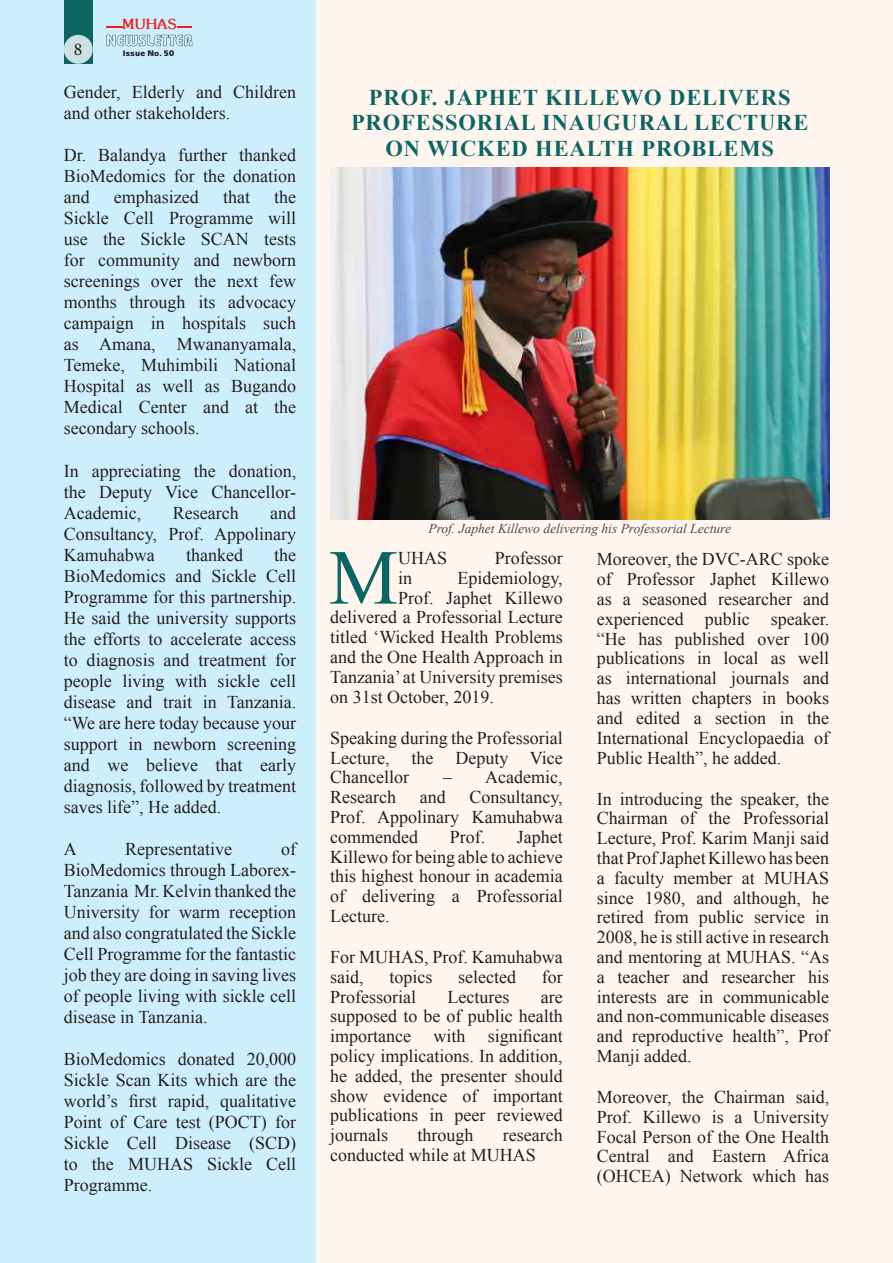
<style>
.page{position:relative;width:893px;height:1263px;background:#fff}
.page>*{position:absolute;margin:0;border:0;box-sizing:border-box;transform-origin:0 0}
.t1{font:77.85px "Times New Roman";color:#0c6562}
.t2{font:700 22.5px/25.5px "Times New Roman";letter-spacing:.04em;color:#0c6562;text-align:center}
.t3{font:18px/21px "Times New Roman";color:#231f20;text-align:justify}
.t4{font:18px "Minion Pro";color:#231f20}
.t5{font:700 13.8px "Souvenir";color:#ee1d23}
.t6{font:italic 13.5px "Times New Roman";color:#4b4c4d}
.t7{font:900 7.5px "Mixage";color:#231f20}
</style>
<div class="page">
<div style="left:0;top:0;width:316px;height:1263px;background:#cdeffb"></div>
<svg style="left:106px;top:35px;width:86px;height:11px"></svg>
<svg style="left:106px;top:27px;width:17px;height:1px"></svg>
<svg style="left:177px;top:27px;width:15px;height:1px"></svg>
<div style="left:316px;top:0;width:577px;height:1263px;background:#fef4ea"></div>
<div style="left:64px;top:0;width:29px;height:64px;background:#0c6562"></div>
<div style="left:64px;top:35px;width:29px;height:29px;background:#cee0df;border-radius:50%"></div>
<img style="left:330px;top:167px;width:499px;height:352px">
<p class="t5" style="left:122px;top:15px;width:56px">MUHAS</p>
<p class="t4" style="left:74px;top:37px;width:10px">8</p>
<p class="t7" style="left:123px;top:48px;width:53px">Issue No. 50</p>
<p class="t3" style="left:64px;top:81px;width:234px">Gender, Elderly and Children and other stakeholders.</p>
<p class="t3" style="left:64px;top:144px;width:234px">Dr. Balandya further thanked BioMedomics for the donation and</p>
<p class="t3" style="left:64px;top:186px;width:234px;text-indent:210px">the Sickle Cell Programme will use the Sickle SCAN tests for community and newborn screenings over the next few months through its advocacy campaign in hospitals such as Amana, Mwananyamala, Temeke, Muhimbili National Hospital as well as Bugando Medical Center and at the secondary schools.</p>
<p class="t3" style="left:64px;top:460px;width:234px">In appreciating the donation, the Deputy Vice Chancellor-Academic,</p>
<p class="t3" style="left:114px;top:186px;width:86px">emphasized</p>
<p class="t3" style="left:223px;top:186px;width:29px">that</p>
<p class="t3" style="left:64px;top:502px;width:234px;text-indent:206px">and Consultancy, Prof. Appolinary Kamuhabwa</p>
<p class="t3" style="left:173px;top:502px;width:67px">Research</p>
<p class="t3" style="left:64px;top:544px;width:234px;text-indent:210px">the BioMedomics and Sickle Cell Programme for this partnership.<br>He said the university supports the efforts to accelerate access to diagnosis and treatment for people living with sickle cell disease and trait in Tanzania. “We are here today because your support in newborn screening and we believe that early diagnosis, followed by treatment saves life”, He added.</p>
<p class="t3" style="left:64px;top:838px;width:14px">A</p>
<p class="t3" style="left:125px;top:838px;width:108px">Representative</p>
<p class="t3" style="left:186px;top:544px;width:58px">thanked</p>
<p class="t3" style="left:64px;top:838px;width:234px;text-indent:217px">of BioMedomics through Laborex-Tanzania Mr. Kelvin thanked the University for warm reception and also congratulated the Sickle Cell Programme for the fantastic job they are doing in saving lives of people living with sickle cell disease in Tanzania.</p>
<p class="t3" style="left:64px;top:1048px;width:234px">BioMedomics donated 20,000<br>Sickle Scan Kits which are the world’s first rapid, qualitative Point of Care test (POCT) for Sickle Cell Disease (SCD) to the MUHAS Sickle Cell Programme.</p>
<p class="t2" style="left:351px;top:84px;width:459px">PROF. JAPHET KILLEWO DELIVERS<br>PROFESSORIAL INAUGURAL LECTURE<br>ON WICKED HEALTH PROBLEMS</p>
<p class="t6" style="left:428px;top:519px;width:304px">Prof. Japhet Killewo delivering his Professorial Lecture</p>
<h1 class="t1" style="left:329px;top:525px;width:71px">M</h1>
<p class="t3" style="left:398px;top:547px;width:50px">UHAS</p>
<p class="t3" style="left:495px;top:547px;width:69px">Professor</p>
<p class="t3" style="left:398px;top:567px;width:16px">in</p>
<p class="t3" style="left:457px;top:567px;width:107px">Epidemiology,</p>
<p class="t3" style="left:398px;top:587px;width:166px">Prof. Japhet Killewo</p>
<p class="t3" style="left:330px;top:607px;width:234px">delivered a Professorial Lecture</p>
<p class="t3" style="left:330px;top:626px;width:234px">titled ‘Wicked Health Problems</p>
<p class="t3" style="left:330px;top:646px;width:234px">and the One Health Approach in</p>
<p class="t3" style="left:330px;top:666px;width:234px">Tanzania’ at University premises</p>
<p class="t3" style="left:330px;top:686px;width:165px">on 31st October, 2019.</p>
<p class="t3" style="left:330px;top:727px;width:234px;line-height:19.8px">Speaking during the Professorial Lecture, the Deputy Vice Chancellor</p>
<p class="t3" style="left:443px;top:766px;width:121px">– Academic,</p>
<p class="t3" style="left:330px;top:786px;width:67px">Research</p>
<p class="t3" style="left:420px;top:786px;width:27px">and</p>
<p class="t3" style="left:330px;top:787px;width:234px;line-height:19.8px;text-indent:139px">Consultancy, Prof. Appolinary Kamuhabwa commended</p>
<p class="t3" style="left:330px;top:826px;width:234px;line-height:19.8px;text-indent:186px">Japhet Killewo for being able to achieve this highest honour in academia of delivering a Professorial Lecture.</p>
<p class="t3" style="left:330px;top:947px;width:234px;line-height:19.8px">For MUHAS, Prof. Kamuhabwa said,</p>
<p class="t3" style="left:450px;top:826px;width:37px">Prof.</p>
<p class="t3" style="left:389px;top:966px;width:45px">topics</p>
<p class="t3" style="left:458px;top:966px;width:59px">selected</p>
<p class="t3" style="left:542px;top:966px;width:22px">for</p>
<p class="t3" style="left:330px;top:986px;width:87px">Professorial</p>
<p class="t3" style="left:447px;top:986px;width:63px">Lectures</p>
<p class="t3" style="left:330px;top:986px;width:234px;line-height:19.8px;text-indent:210px">are supposed to be of public health importance with significant policy implications. In addition, he added, the presenter should show evidence of important publications in peer reviewed journals</p>
<p class="t3" style="left:330px;top:1125px;width:234px;line-height:19.8px;text-indent:172px">research conducted while at MUHAS</p>
<p class="t3" style="left:417px;top:1124px;width:57px">through</p>
<p class="t3" style="left:597px;top:549px;width:234px;line-height:19.8px">Moreover, the DVC-ARC spoke of Professor Japhet Killewo as a seasoned researcher and experienced public speaker. “He has published over 100 publications in local as well as international journals and has written chapters in books and edited a section in the International Encyclopaedia of Public Health”, he added.</p>
<p class="t3" style="left:597px;top:788px;width:234px;line-height:19.8px">In introducing the speaker, the Chairman of the Professorial Lecture, Prof. Karim Manji said that Prof Japhet Killewo has been a faculty member at MUHAS since 1980, and although, he retired from public service in 2008, he is still active in research and mentoring at MUHAS. “As a teacher and researcher his interests are in communicable and non-communicable diseases and reproductive health”, Prof Manji added.</p>
<p class="t3" style="left:597px;top:1087px;width:234px;line-height:19.8px">Moreover, the Chairman said, Prof. Killewo is a University Focal Person of the One Health Central and Eastern Africa (OHCEA) Network which has</p>
</div>
